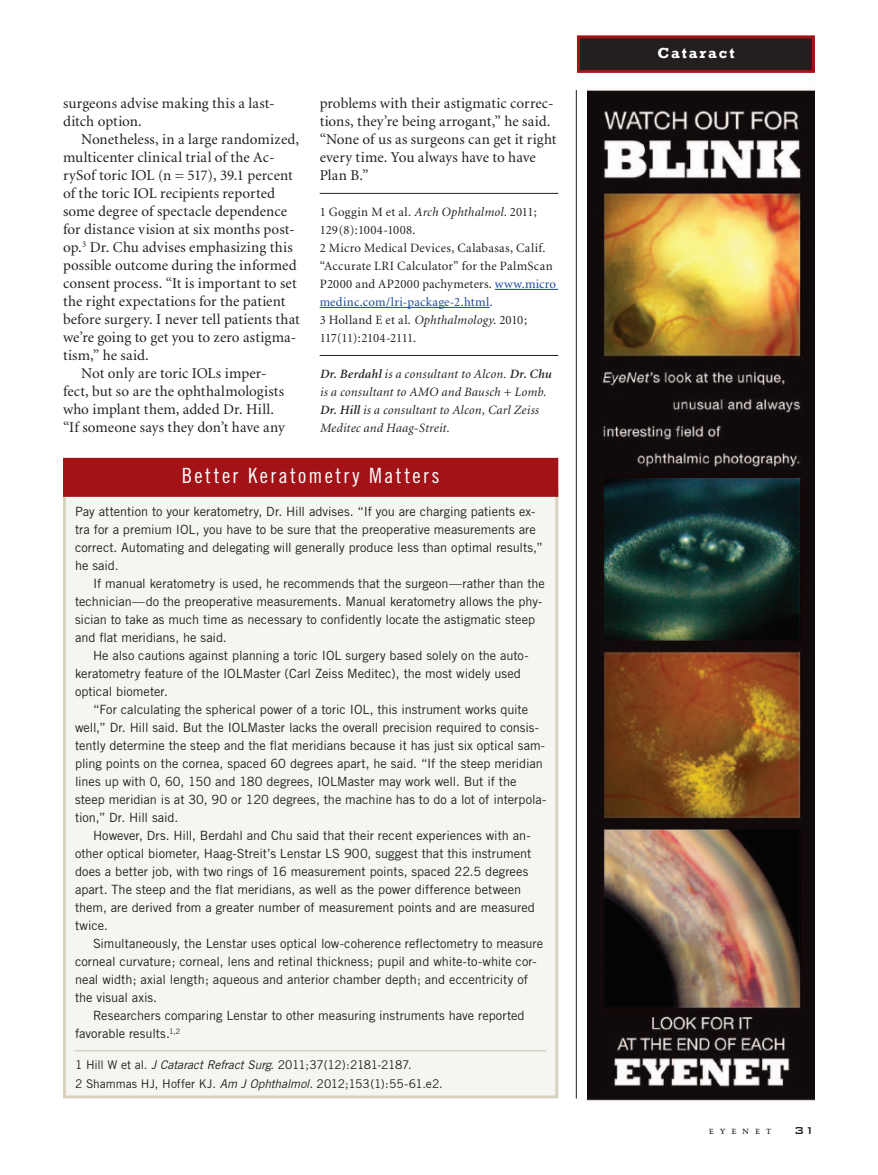
<style>
.page{position:relative;width:878px;height:1175px;background:#fff}
.page>*{position:absolute;margin:0;border:0;box-sizing:border-box;transform-origin:0 0}
.SIDEBAR_Header{font:21px "Trade Gothic Cond Eighteen";letter-spacing:.11em;color:#fff}
.TEXT{font:15px/18px "Minion";letter-spacing:.005em;color:#231f20}
.TEXT_no_indent{font:15px/18px "Minion";letter-spacing:.01em;color:#231f20}
.t1{font:700 15px "Rockwell";letter-spacing:.13em;color:#fff}
.t2{font:500 13.5px "Bank Gothic BT";color:#231f20}
.TEXT_SANS_SB_indent{font:12.75px/18px "Trade Gothic";color:#231f20}
.References{font:12.75px/18px "Minion";letter-spacing:.02em;color:#231f20}
.TEXT_SANS_SB_no_inde{font:12.75px/18px "Trade Gothic";color:#231f20}
.TEXT_ital_rule{font:italic 12.75px/18px "Minion";letter-spacing:.02em;color:#231f20}
.TEXT_SANS_SB_indent-2{font:12px/18px "Trade Gothic";letter-spacing:-.005em;color:#231f20}
.t3{font:10.5px "Trump Mediaeval SC";letter-spacing:.54em;color:#231f20}
.s1{font-style:italic}
.s2{color:#18469d}
.s3{font-weight:600}
</style>
<div class="page">
<div style="left:578px;top:37px;width:235px;height:34px;background:#231f20"></div>
<div style="left:577px;top:35px;width:237px;height:38px;border:3px solid #a21217"></div>
<hr style="left:320px;top:193px;width:238px;height:1px;background:#231f20">
<hr style="left:495px;top:289px;width:63px;height:1px;background:#18469d">
<hr style="left:320px;top:307px;width:170px;height:1px;background:#18469d">
<hr style="left:320px;top:355px;width:238px;height:1px;background:#231f20">
<div style="left:64px;top:490px;width:492px;height:606px;background:#f5f5f1"></div>
<hr style="left:75px;top:1050px;width:471px;height:1px;background:#d8d3c0">
<div style="left:63px;top:488px;width:495px;height:610px;border:3px solid #d8d3c0"></div>
<div style="left:64px;top:459px;width:492px;height:36px;background:#a21217"></div>
<div style="left:63px;top:458px;width:495px;height:39px;border:3px solid #a21217"></div>
<hr style="left:576px;top:90px;width:1px;height:1008px;background:#231f20">
<img style="left:587px;top:89px;width:227px;height:1013px">
<p class="TEXT_no_indent" style="left:63px;top:95px;width:213px">surgeons advise making this a last&shy;ditch option.</p>
<p class="TEXT" style="left:63px;top:131px;width:238px;text-indent:18px">Nonetheless, in a large randomized, multicenter clinical trial of the Ac&shy;rySof toric IOL (n = 517), 39.1 percent of the toric IOL recipients reported some degree of spectacle dependence for distance vision at six months post&shy;op.<sup>3</sup> Dr. Chu advises emphasizing this possible outcome during the informed consent process. “It is important to set the right expectations for the patient before surgery. I never tell patients that we’re going to get you to zero astigma&shy;tism,” he said.</p>
<p class="TEXT" style="left:63px;top:365px;width:223px;text-indent:18px">Not only are toric IOLs imper&shy;fect, but so are the ophthalmologists who implant them, added Dr. Hill. “If someone says they don’t have any</p>
<p class="TEXT" style="left:320px;top:95px;width:238px">problems with their astigmatic correc&shy;tions, they’re being arrogant,” he said. “None of us as surgeons can get it right every time. You always have to have<br>Plan B.”</p>
<p class="References" style="left:320px;top:203px;width:238px">1 Goggin M et al. <span class="s1">Arch Ophthalmol.</span> 2011; 129(8):1004-1008.<br>2 Micro Medical Devices, Calabasas, Calif. “Accurate LRI Calculator” for the PalmScan P2000 and AP2000 pachymeters. <span class="s2">www.micro medinc.com/lri-package-2.html</span>.<br>3 Holland E et al. <span class="s1">Ophthalmology</span>. 2010; 117(11):2104-2111.</p>
<p class="TEXT_ital_rule" style="left:320px;top:365px;width:233px"><span class="s3">Dr. Berdahl</span> is a consultant to Alcon. <span class="s3">Dr. Chu </span>is a consultant to AMO and Bausch + Lomb.<br><span class="s3">Dr. Hill</span> is a consultant to Alcon, Carl Zeiss Meditec and Haag-Streit.</p>
<p class="SIDEBAR_Header" style="left:182px;top:463px;width:259px">Better Keratometry Matters</p>
<p class="TEXT_SANS_SB_no_inde" style="left:75px;top:502px;width:469px">Pay attention to your keratometry, Dr. Hill advises. “If you are charging patients ex&shy;tra for a premium IOL, you have to be sure that the preoperative measurements are correct. Automating and delegating will generally produce less than optimal results,” he said.</p>
<p class="TEXT_SANS_SB_indent" style="left:75px;top:574px;width:471px;text-indent:18px">If manual keratometry is used, he recommends that the surgeon—rather than the technician—do the preoperative measurements. Manual keratometry allows the phy&shy;sician to take as much time as necessary to confidently locate the astigmatic steep and flat meridians, he said.</p>
<p class="TEXT_SANS_SB_indent" style="left:75px;top:646px;width:455px;text-indent:18px">He also cautions against planning a toric IOL surgery based solely on the auto&shy;keratometry feature of the IOLMaster (Carl Zeiss Meditec), the most widely used optical biometer.</p>
<p class="TEXT_SANS_SB_indent" style="left:75px;top:700px;width:473px;text-indent:18px">“For calculating the spherical power of a toric IOL, this instrument works quite well,” Dr. Hill said. But the IOLMaster lacks the overall precision required to consis&shy;tently determine the steep and the flat meridians because it has just six optical sam&shy;pling points on the cornea, spaced 60 degrees apart, he said. “If the steep meridian lines up with 0, 60, 150 and 180 degrees, IOLMaster may work well. But if the steep meridian is at 30, 90 or 120 degrees, the machine has to do a lot of interpola&shy;tion,” Dr. Hill said.</p>
<p class="TEXT_SANS_SB_indent" style="left:75px;top:826px;width:461px;text-indent:18px">However, Drs. Hill, Berdahl and Chu said that their recent experiences with an&shy;other optical biometer, Haag-Streit’s Lenstar LS 900, suggest that this instrument does a better job, with two rings of 16 measurement points, spaced 22.5 degrees apart. The steep and the flat meridians, as well as the power difference between them, are derived from a greater number of measurement points and are measured twice.</p>
<p class="TEXT_SANS_SB_indent" style="left:75px;top:934px;width:469px;text-indent:18px">Simultaneously, the Lenstar uses optical low-coherence reflectometry to measure corneal curvature; corneal, lens and retinal thickness; pupil and white-to-white cor&shy;neal width; axial length; aqueous and anterior chamber depth; and eccentricity of the visual axis.</p>
<p class="TEXT_SANS_SB_indent" style="left:75px;top:1006px;width:451px;text-indent:18px">Researchers comparing Lenstar to other measuring instruments have reported favorable results.<sup>1,2</sup></p>
<p class="TEXT_SANS_SB_indent-2" style="left:75px;top:1056px;width:369px">1 Hill W et al. <span class="s1">J Cataract Refract Surg</span>. 2011;37(12):2181-2187.<br>2 Shammas HJ, Hoffer KJ. <span class="s1">Am J Ophthalmol.</span> 2012;153(1):55-61.e2.</p>
<p class="t1" style="left:657px;top:44px;width:79px">Cataract</p>
<p class="t3" style="left:709px;top:1124px;width:64px">eyenet</p>
<p class="t2" style="left:794px;top:1123px;width:22px">31</p>
</div>
